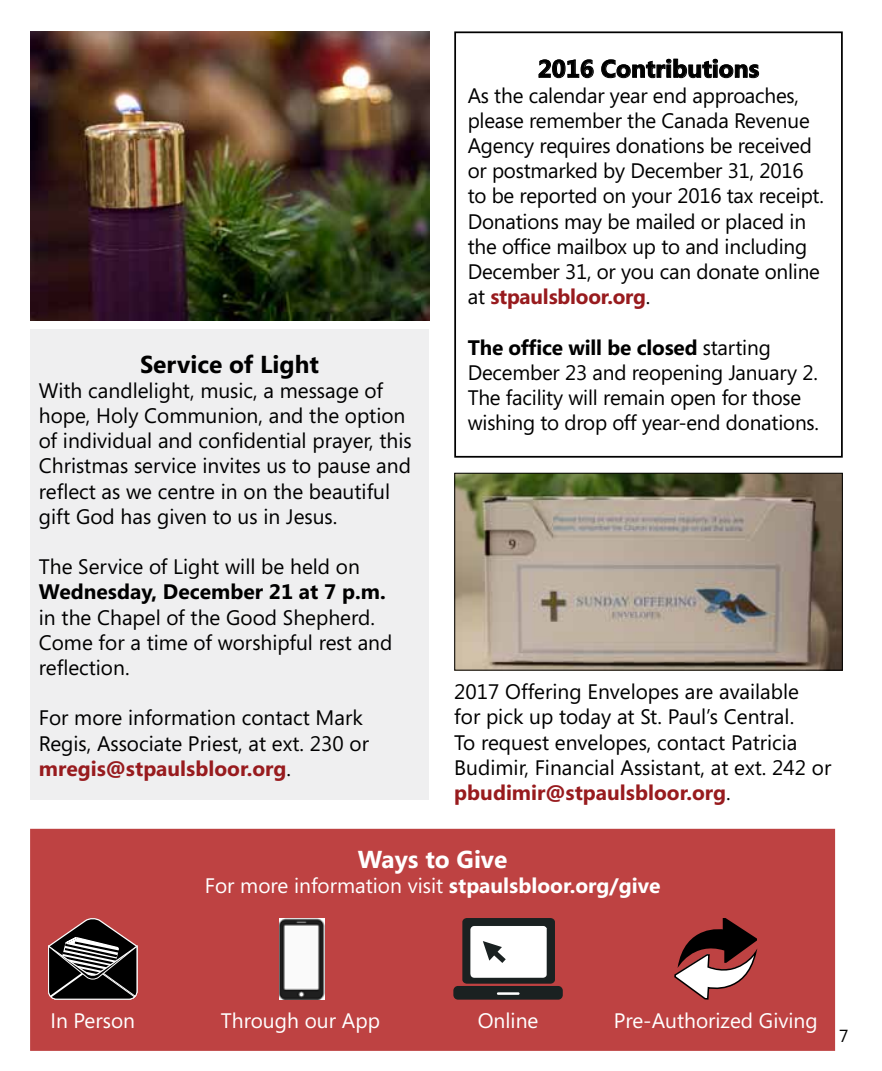
<style>
.page{position:relative;width:882px;height:1071px;background:#fff}
.page>*{position:absolute;margin:0;border:0;box-sizing:border-box;transform-origin:0 0}
.t1{font:700 24.5px "Segoe";color:#000}
.t2{font:700 24.5px "Segoe";color:#fff}
.t3{font:21px/25.2px "Segoe";color:#000}
.t4{font:21px "Segoe";color:#fff}
.t5{font:700 21px "Segoe";color:#000}
.t6{font:17.5px "Segoe";color:#000}
.s1{font-weight:700;color:#981b1e}
.s2{font-weight:700}
</style>
<div class="page">
<div style="left:30px;top:829px;width:805px;height:222px;background:#be4242;border:2px solid #be4242"></div>
<svg style="left:48px;top:918px;width:90px;height:82px"></svg>
<div style="left:462px;top:918px;width:93px;height:66px;background:#1a2121;border-radius:4px"></div>
<div style="left:471px;top:926px;width:76px;height:52px;background:#fff;border-radius:4px"></div>
<div style="left:453px;top:986px;width:110px;height:14px;background:#1a2121;border-radius:5px"></div>
<svg style="left:471px;top:926px;width:76px;height:50px"></svg>
<hr style="left:497px;top:992px;width:23px;height:3px;background:#fff">
<svg style="left:674px;top:918px;width:83px;height:82px"></svg>
<img style="left:279px;top:918px;width:45px;height:82px">
<div style="left:454px;top:31px;width:389px;height:427px;border:2px solid #000"></div>
<svg style="left:538px;top:59px;width:56px;height:20px"></svg>
<svg style="left:601px;top:58px;width:158px;height:21px"></svg>
<div style="left:30px;top:330px;width:399px;height:470px;background:#efeff0"></div>
<img style="left:30px;top:31px;width:399px;height:289px">
<img style="left:456px;top:475px;width:385px;height:194px">
<div style="left:454px;top:473px;width:389px;height:198px;border:1px solid #000"></div>
<p class="t1" style="left:140px;top:346px;width:180px">Service of Light</p>
<p class="t3" style="left:39px;top:377px;width:374px">With candlelight, music, a message of hope, Holy Communion, and the option of individual and confidential prayer, this Christmas service invites us to pause and reflect as we centre in on the beautiful gift God has given to us in Jesus.</p>
<p class="t3" style="left:39px;top:554px;width:323px">The Service of Light will be held on</p>
<p class="t5" style="left:39px;top:577px;width:348px">Wednesday, December 21 at 7 p.m.</p>
<p class="t3" style="left:39px;top:604px;width:355px">in the Chapel of the Good Shepherd.<br>Come for a time of worshipful rest and reflection.</p>
<p class="t3" style="left:39px;top:705px;width:332px">For more information contact Mark<br>Regis, Associate Priest, at ext. 230 or <span class="s1">mregis@stpaulsbloor.org</span>.</p>
<p class="t1" style="left:538px;top:51px;width:223px">2016 Contributions</p>
<p class="t3" style="left:468px;top:82px;width:358px">As the calendar year end approaches, please remember the Canada Revenue Agency requires donations be received or postmarked by December 31, 2016 to be reported on your 2016 tax receipt.<br>Donations may be mailed or placed in the office mailbox up to and including December 31, or you can donate online at <span class="s1">stpaulsbloor.org</span>.</p>
<p class="t3" style="left:468px;top:334px;width:353px"><span class="s2">The office will be closed</span> starting December 23 and reopening January 2.<br>The facility will remain open for those wishing to drop off year-end donations.</p>
<p class="t3" style="left:454px;top:679px;width:379px">2017 Offering Envelopes are available<br>for pick up today at St. Paul’s Central.<br>To request envelopes, contact Patricia Budimir, Financial Assistant, at ext. 242 or <span class="s1">pbudimir@stpaulsbloor.org</span>.</p>
<p class="t2" style="left:358px;top:842px;width:151px">Ways to Give</p>
<p class="t4" style="left:205px;top:871px;width:457px">For more information visit <span class="s2">stpaulsbloor.org/give</span></p>
<p class="t4" style="left:50px;top:1006px;width:86px">In Person</p>
<p class="t4" style="left:221px;top:1006px;width:161px">Through our App</p>
<p class="t4" style="left:478px;top:1006px;width:62px">Online</p>
<p class="t4" style="left:614px;top:1006px;width:206px">Pre-Authorized Giving</p>
<p class="t6" style="left:839px;top:1023px;width:11px">7</p>
</div>
